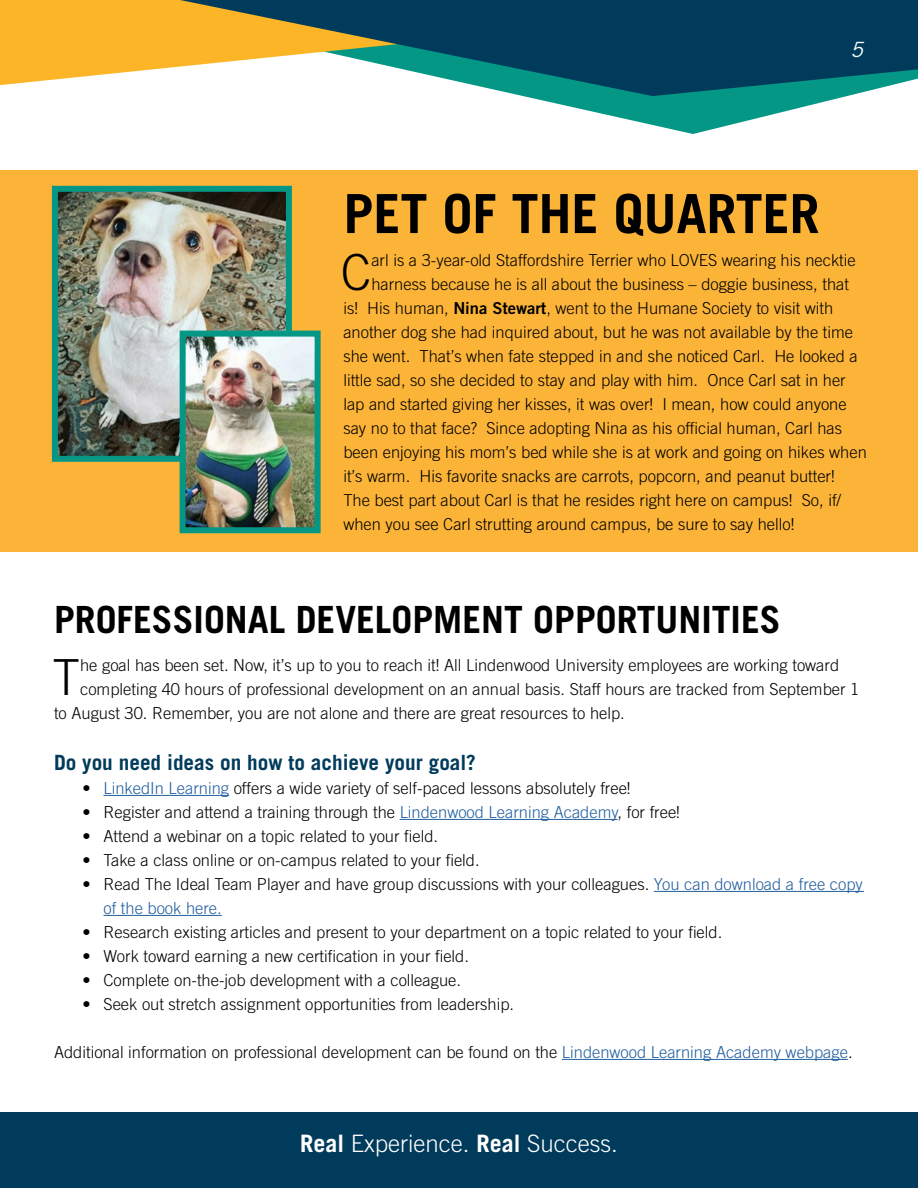
<style>
.page{position:relative;width:918px;height:1188px;background:#fff}
.page>*{position:absolute;margin:0;border:0;box-sizing:border-box;transform-origin:0 0}
.t1{font:700 54px "Trade Gothic";color:#000}
.t2{font:300 49.8px "Trade Gothic";color:#000}
.t3{font:700 37.5px "Trade Gothic";color:#000}
.t4{font:300 24px "Trade Gothic";color:#fff}
.t5{font:700 21px "Trade Gothic";color:#003b5c}
.t6{font:italic 21px "Trade Gothic";color:#f7fcfe}
.t7{font:300 16.5px/24px "Trade Gothic";color:#000}
.s1{font-family:"Trade Gothic Bold Two";font-weight:400;font-style:italic}
.s2{color:#215e9e}
.s3{font-weight:700}
</style>
<div class="page">
<div style="left:0;top:1112px;width:918px;height:76px;background:#003b5c"></div>
<hr style="left:104px;top:795px;width:125px;height:1px;background:#215e9e">
<hr style="left:400px;top:819px;width:218px;height:1px;background:#215e9e">
<hr style="left:654px;top:891px;width:210px;height:1px;background:#215e9e">
<hr style="left:104px;top:915px;width:118px;height:1px;background:#215e9e">
<hr style="left:562px;top:1059px;width:286px;height:1px;background:#215e9e">
<div style="left:0;top:171px;width:918px;height:381px;background:#fcb438"></div>
<img style="left:59px;top:193px;width:226px;height:262px">
<div style="left:52px;top:186px;width:240px;height:276px;border:6px solid #059786"></div>
<img style="left:187px;top:338px;width:127px;height:188px">
<div style="left:180px;top:331px;width:141px;height:202px;border:6px solid #059786"></div>
<svg style="left:523px;top:96px;width:324px;height:38px"></svg>
<svg style="left:0;top:0;width:180px;height:85px;background:#fcbc3d"></svg>
<svg style="left:180px;top:0;width:738px;height:96px;background:#3f6f73"></svg>
<p class="t6" style="left:850px;top:37px;width:14px">5</p>
<h1 class="t1" style="left:343px;top:181px;width:478px">PET OF THE QUARTER</h1>
<h2 class="t2" style="left:341px;top:243px;width:32px">C</h2>
<p class="t7" style="left:371px;top:248px;width:486px">arl is a 3-year-old Staffordshire Terrier who LOVES wearing his necktie</p>
<p class="t7" style="left:371px;top:272px;width:479px">harness because he is all about the business – doggie business, that</p>
<p class="t7" style="left:343px;top:296px;width:492px">is! His human, <span class="s1">Nina Stewart</span>, went to the Humane Society to visit with</p>
<p class="t7" style="left:343px;top:320px;width:511px">another dog she had inquired about, but he was not available by the time</p>
<p class="t7" style="left:343px;top:344px;width:516px">she went. That’s when fate stepped in and she noticed Carl. He looked a</p>
<p class="t7" style="left:343px;top:368px;width:504px">little sad, so she decided to stay and play with him. Once Carl sat in her</p>
<p class="t7" style="left:343px;top:392px;width:505px">lap and started giving her kisses, it was over! I mean, how could anyone</p>
<p class="t7" style="left:343px;top:416px;width:500px">say no to that face? Since adopting Nina as his official human, Carl has</p>
<p class="t7" style="left:343px;top:440px;width:525px">been enjoying his mom’s bed while she is at work and going on hikes when</p>
<p class="t7" style="left:343px;top:464px;width:493px">it’s warm. His favorite snacks are carrots, popcorn, and peanut butter!</p>
<p class="t7" style="left:343px;top:488px;width:499px">The best part about Carl is that he resides right here on campus! So, if/</p>
<p class="t7" style="left:343px;top:512px;width:453px">when you see Carl strutting around campus, be sure to say hello!</p>
<h3 class="t3" style="left:54px;top:597px;width:728px">PROFESSIONAL DEVELOPMENT OPPORTUNITIES</h3>
<h2 class="t2" style="left:52px;top:648px;width:29px">T</h2>
<p class="t7" style="left:80px;top:653px;width:761px">he goal has been set. Now, it’s up to you to reach it! All Lindenwood University employees are working toward</p>
<p class="t7" style="left:80px;top:677px;width:781px">completing 40 hours of professional development on an annual basis. Staff hours are tracked from September 1</p>
<p class="t7" style="left:54px;top:701px;width:572px">to August 30. Remember, you are not alone and there are great resources to help.</p>
<p class="t5" style="left:54px;top:749px;width:423px">Do you need ideas on how to achieve your goal?</p>
<p class="t7" style="left:82px;top:776px;width:550px">• <span class="s2">LinkedIn Learning</span> offers a wide variety of self-paced lessons absolutely free!</p>
<p class="t7" style="left:82px;top:800px;width:599px">• Register and attend a training through the <span class="s2">Lindenwood Learning Academy</span>, for free!</p>
<p class="t7" style="left:82px;top:824px;width:357px">• Attend a webinar on a topic related to your field.</p>
<p class="t7" style="left:82px;top:848px;width:399px">• Take a class online or on-campus related to your field.</p>
<p class="t7" style="left:104px;top:872px;width:761px;text-indent:-21px">• Read The Ideal Team Player and have group discussions with your colleagues. <span class="s2">You can download a free copy of the book here.</span></p>
<p class="t7" style="left:82px;top:920px;width:641px">• Research existing articles and present to your department on a topic related to your field.</p>
<p class="t7" style="left:82px;top:944px;width:388px">• Work toward earning a new certification in your field.</p>
<p class="t7" style="left:82px;top:968px;width:380px">• Complete on-the-job development with a colleague.</p>
<p class="t7" style="left:82px;top:992px;width:433px">• Seek out stretch assignment opportunities from leadership.</p>
<p class="t7" style="left:54px;top:1040px;width:800px">Additional information on professional development can be found on the <span class="s2">Lindenwood Learning Academy webpage</span>.</p>
<h3 class="t4" style="left:300px;top:1129px;width:319px"><span class="s3">Real</span> Experience. <span class="s3">Real</span> Success.</h3>
</div>
